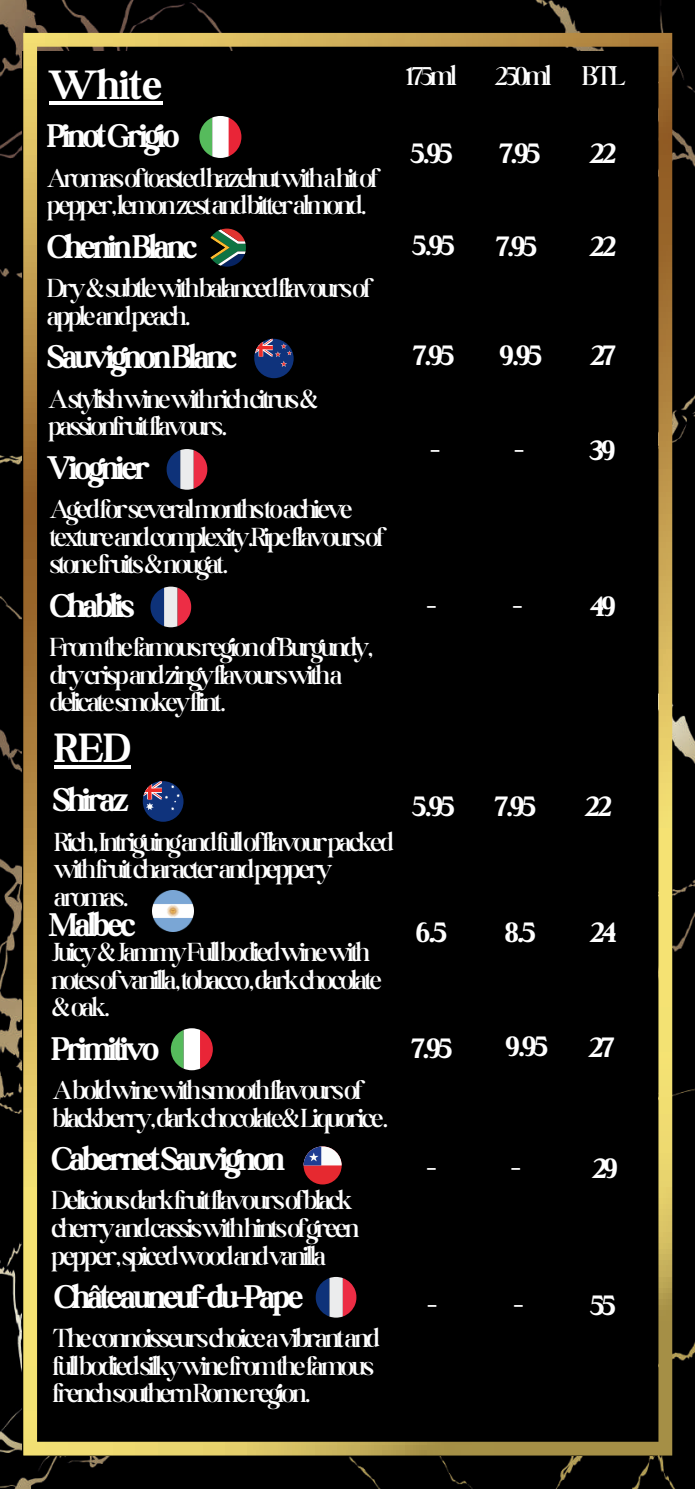
<style>
.page{position:relative;width:695px;height:1489px;background:#fff}
.page>*{position:absolute;margin:0;border:0;box-sizing:border-box;transform-origin:0 0}
.t1{font:700 43.75px "Boston Angel";color:#fff}
.t2{font:700 35px "Boston Angel";letter-spacing:-.085em;color:#fff}
.t3{font:700 31.5px "Boston Angel";letter-spacing:-.085em;color:#fff}
.t4{font:300 29.05px "Boston Angel";letter-spacing:-.085em;color:#fff}
.t5{font:300 28px/27.7px "Boston Angel";letter-spacing:-.085em;color:#fff}
</style>
<div class="page">
<img style="left:0;top:0;width:694px;height:1488px">
<div style="left:23px;top:33px;width:649px;height:1422px;background:#000"></div>
<svg style="left:199px;top:116px;width:42px;height:42px"></svg>
<svg style="left:208px;top:228px;width:38px;height:39px"></svg>
<svg style="left:254px;top:339px;width:39px;height:39px;background:#2d3463"></svg>
<svg style="left:166px;top:449px;width:41px;height:41px;background:#825f75"></svg>
<svg style="left:150px;top:586px;width:41px;height:41px;background:#825f75"></svg>
<svg style="left:143px;top:781px;width:40px;height:40px;background:#2e3868"></svg>
<img style="left:153px;top:890px;width:40px;height:41px">
<svg style="left:171px;top:1028px;width:42px;height:42px"></svg>
<div style="left:303px;top:1146px;width:38px;height:38px;background:#e62930;border-radius:50%"></div>
<svg style="left:303px;top:1146px;width:38px;height:19px"></svg>
<hr style="left:49px;top:101px;width:113px;height:4px;background:#fff">
<hr style="left:54px;top:765px;width:77px;height:4px;background:#fff">
<svg style="left:315px;top:1276px;width:41px;height:41px;background:#815f74"></svg>
<h1 class="t1" style="left:49px;top:59px;width:115px">White</h1>
<p class="t2" style="left:47px;top:115px;width:134px">Pinot Grigio</p>
<p class="t5" style="left:47px;top:164px;width:332px">Aromas of toasted hazelnut with a hit of pepper, lemon zest and bitter almond.</p>
<p class="t2" style="left:47px;top:226px;width:152px">Chenin Blanc</p>
<p class="t5" style="left:47px;top:274px;width:325px">Dry &amp; subtle with balanced flavours of apple and peach.</p>
<p class="t2" style="left:47px;top:336px;width:191px">Sauvignon Blanc</p>
<p class="t5" style="left:49px;top:385px;width:271px">A stylish wine with rich citrus &amp; passionfruit flavours.</p>
<p class="t2" style="left:47px;top:447px;width:104px">Viognier</p>
<p class="t5" style="left:50px;top:495px;width:335px">Aged for severalmonths to achieve texture and complexity.Ripe flavours of stone fruits &amp; nougat.</p>
<p class="t2" style="left:50px;top:585px;width:86px">Chablis</p>
<p class="t5" style="left:50px;top:633px;width:325px">From the famous region of Burgundy, dry crisp and zingy flavours with a delicate smokey flint.</p>
<h1 class="t1" style="left:54px;top:722px;width:78px">RED</h1>
<p class="t2" style="left:53px;top:779px;width:77px">Shiraz</p>
<p class="t5" style="left:54px;top:827px;width:340px">Rich, Intriguing and fullof flavour packed with fruit character and peppery aromas.</p>
<p class="t5" style="left:51px;top:938px;width:332px">Juicy &amp; Jammy Fullbodied wine with notes of vanilla, tobacco, dark chocolate &amp; oak.</p>
<p class="t2" style="left:49px;top:903px;width:89px">Malbec</p>
<p class="t2" style="left:51px;top:1027px;width:109px">Primitivo</p>
<p class="t5" style="left:53px;top:1076px;width:336px">A bold wine with smooth flavours of blackberry, dark chocolate&amp; Liquorice.</p>
<p class="t2" style="left:51px;top:1137px;width:235px">Cabernet Sauvignon</p>
<p class="t5" style="left:51px;top:1186px;width:309px">Delicious dark fruit flavours of black cherry and cassis with hints of green pepper, spiced wood and vanilla</p>
<p class="t2" style="left:54px;top:1275px;width:251px">Châteauneuf-du-Pape</p>
<p class="t5" style="left:53px;top:1324px;width:328px">The connoisseurs choice a vibrant and fullbodied silky wine from the famous french southern Rome region.</p>
<p class="t4" style="left:405px;top:59px;width:52px">175ml</p>
<p class="t4" style="left:494px;top:59px;width:133px">250ml BTL</p>
<p class="t3" style="left:410px;top:134px;width:44px">5.95</p>
<p class="t3" style="left:498px;top:134px;width:43px">7.95</p>
<p class="t3" style="left:588px;top:134px;width:28px">22</p>
<p class="t3" style="left:412px;top:226px;width:44px">5.95</p>
<p class="t3" style="left:495px;top:228px;width:43px">7.95</p>
<p class="t3" style="left:588px;top:228px;width:28px">22</p>
<p class="t3" style="left:412px;top:336px;width:43px">7.95</p>
<p class="t3" style="left:499px;top:336px;width:44px">9.95</p>
<p class="t3" style="left:589px;top:336px;width:27px">27</p>
<p class="t3" style="left:429px;top:431px;width:96px">- -</p>
<p class="t3" style="left:589px;top:431px;width:27px">39</p>
<p class="t3" style="left:426px;top:587px;width:98px">- -</p>
<p class="t3" style="left:588px;top:587px;width:28px">49</p>
<p class="t3" style="left:412px;top:786px;width:44px">5.95</p>
<p class="t3" style="left:493px;top:786px;width:43px">7.95</p>
<p class="t3" style="left:584px;top:786px;width:28px">22</p>
<p class="t3" style="left:415px;top:913px;width:33px">6.5</p>
<p class="t3" style="left:504px;top:913px;width:32px">8.5</p>
<p class="t3" style="left:588px;top:913px;width:29px">24</p>
<p class="t3" style="left:410px;top:1029px;width:43px">7.95</p>
<p class="t3" style="left:505px;top:1027px;width:44px">9.95</p>
<p class="t3" style="left:587px;top:1028px;width:27px">27</p>
<p class="t3" style="left:426px;top:1149px;width:97px">- -</p>
<p class="t3" style="left:591px;top:1149px;width:28px">29</p>
<p class="t3" style="left:426px;top:1286px;width:98px">- -</p>
<p class="t3" style="left:589px;top:1286px;width:27px">55</p>
</div>
